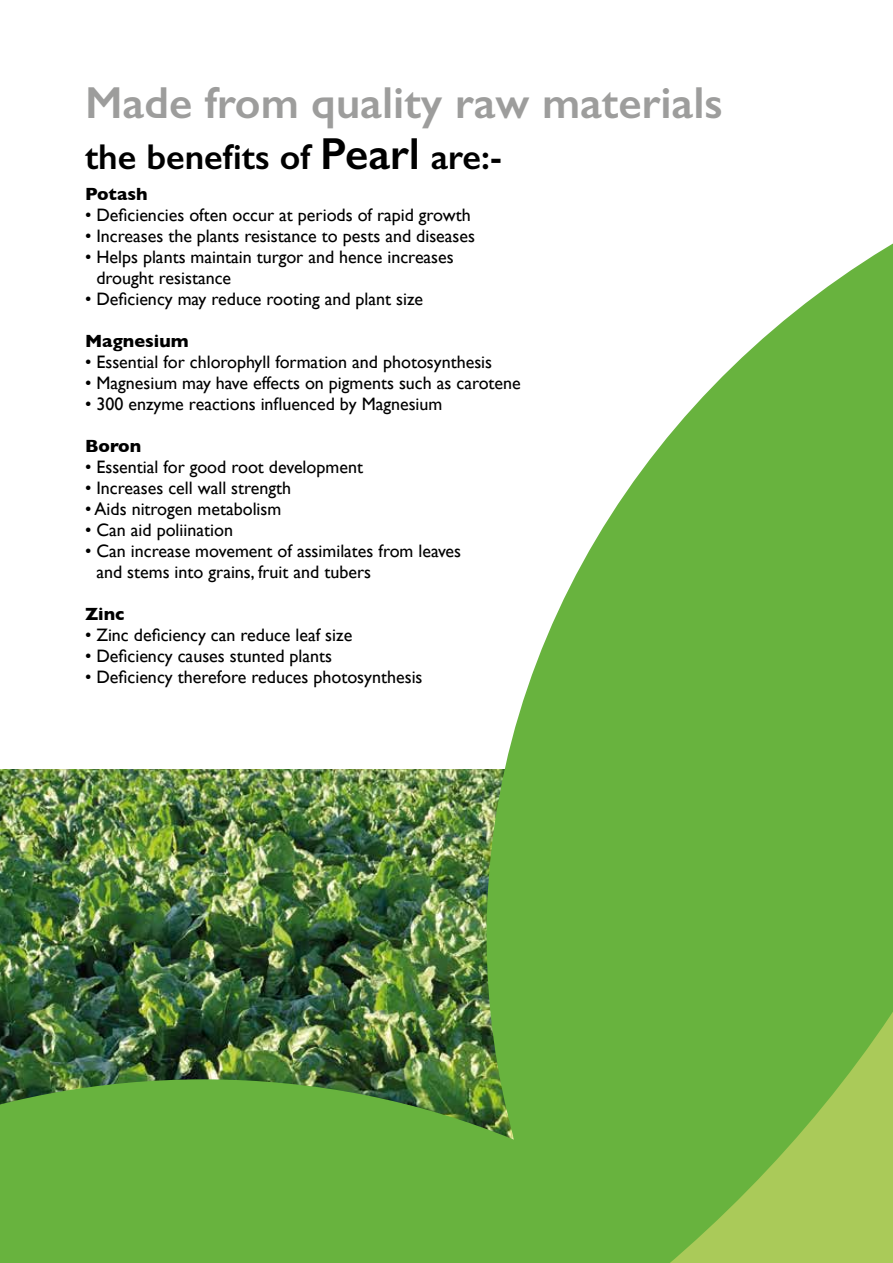
<style>
.page{position:relative;width:893px;height:1263px;background:#fff}
.page>*{position:absolute;margin:0;border:0;box-sizing:border-box;transform-origin:0 0}
.t1{font:600 45px "Gill Sans";color:#9d9d9c}
.t2{font:600 36px "Gill Sans";color:#000}
.t3{font:18px/21px "Gill Sans";color:#000}
.t4{font:700 18px "Gill Sans";color:#000}
.s1{font-size:45px}
</style>
<div class="page">
<img style="left:0;top:243px;width:893px;height:1020px">
<svg style="left:642px;top:943px;width:251px;height:320px;background:#7cba46"></svg>
<h1 class="t1" style="left:85px;top:75px;width:639px">Made from quality raw materials</h1>
<h2 class="t2" style="left:85px;top:135px;width:418px">the benefits of <span class="s1">Pearl</span> are:-</h2>
<p class="t4" style="left:85px;top:179px;width:64px">Potash</p>
<p class="t3" style="left:85px;top:204px;width:387px">• Deficiencies often occur at periods of rapid growth</p>
<p class="t3" style="left:85px;top:225px;width:391px">• Increases the plants resistance to pests and diseases</p>
<p class="t3" style="left:96px;top:246px;width:359px;text-indent:-11px">• Helps plants maintain turgor and hence increases drought resistance</p>
<p class="t3" style="left:85px;top:288px;width:340px">• Deficiency may reduce rooting and plant size</p>
<p class="t4" style="left:85px;top:326px;width:105px">Magnesium</p>
<p class="t3" style="left:85px;top:351px;width:409px">• Essential for chlorophyll formation and photosynthesis</p>
<p class="t3" style="left:85px;top:372px;width:437px">• Magnesium may have effects on pigments such as carotene</p>
<p class="t3" style="left:85px;top:393px;width:359px">• 300 enzyme reactions influenced by Magnesium</p>
<p class="t4" style="left:85px;top:431px;width:58px">Boron</p>
<p class="t3" style="left:85px;top:456px;width:279px">• Essential for good root development</p>
<p class="t3" style="left:85px;top:477px;width:208px">• Increases cell wall strength</p>
<p class="t3" style="left:85px;top:498px;width:198px">• Aids nitrogen metabolism</p>
<p class="t3" style="left:85px;top:519px;width:149px">• Can aid poliination</p>
<p class="t3" style="left:96px;top:540px;width:366px;text-indent:-11px">• Can increase movement of assimilates from leaves and stems into grains, fruit and tubers</p>
<p class="t4" style="left:85px;top:599px;width:41px">Zinc</p>
<p class="t3" style="left:85px;top:624px;width:269px">• Zinc deficiency can reduce leaf size</p>
<p class="t3" style="left:85px;top:645px;width:249px">• Deficiency causes stunted plants</p>
<p class="t3" style="left:85px;top:666px;width:339px">• Deficiency therefore reduces photosynthesis</p>
</div>
